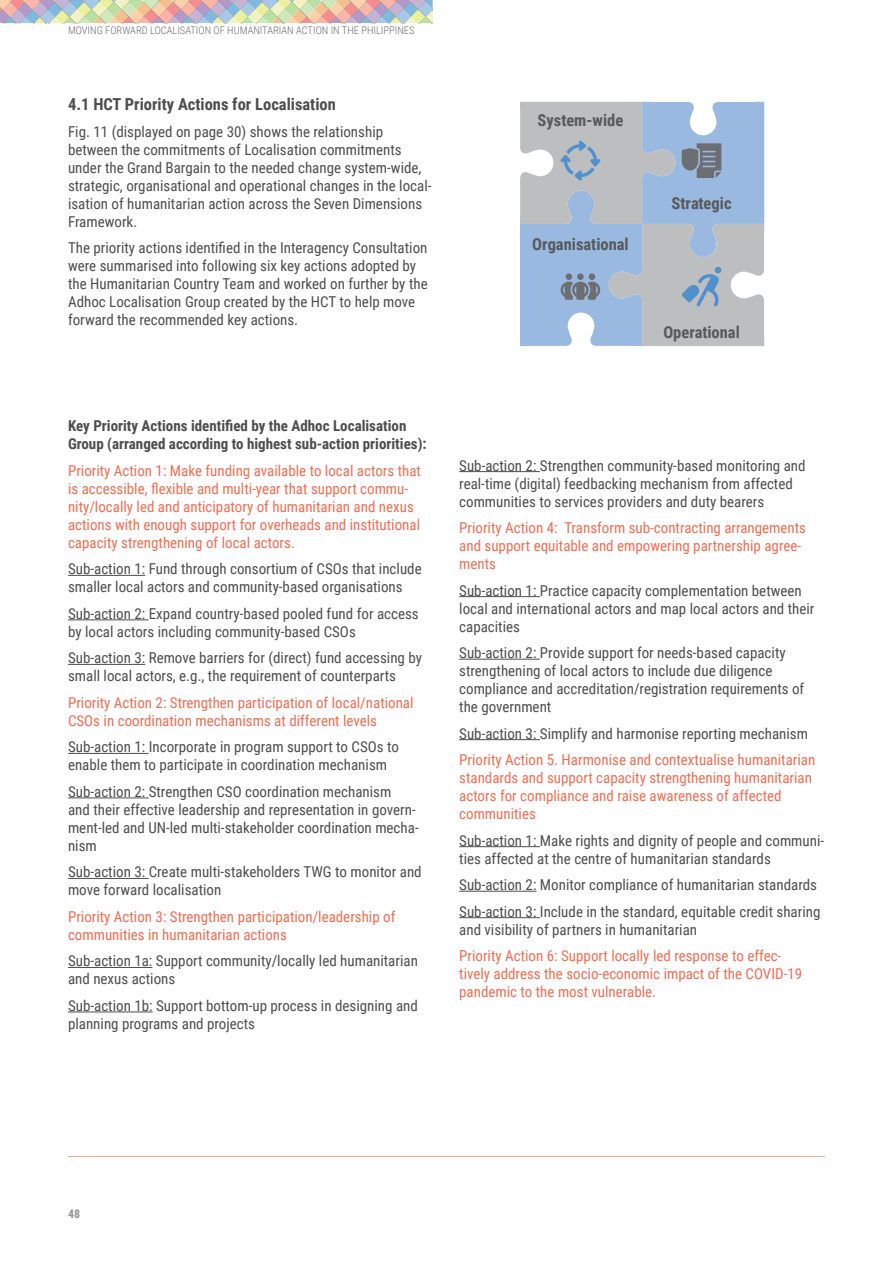
<style>
.page{position:relative;width:893px;height:1263px;background:#fff}
.page>*{position:absolute;margin:0;border:0;box-sizing:border-box;transform-origin:0 0}
.t1{font:700 16.5px "Roboto Condensed";color:#58595b}
.t2{font:700 16.5px "Roboto Condensed";color:#4d4d4f}
.t3{font:15px/18px "Roboto Condensed";color:#4d4d4f}
.t4{font:15px/18px "Roboto Condensed";color:#f36c52}
.t5{font:700 15px/18px "Roboto Condensed";color:#4d4d4f}
.t6{font:700 12px "Roboto Condensed";color:#939598}
.t7{font:300 10.5px "Roboto Condensed";color:#6d6e71}
</style>
<div class="page">
<svg style="left:0;top:0;width:433px;height:23px;background:#cdc2b8"></svg>
<hr style="left:68px;top:1156px;width:757px;height:1px;background:#f8a68c">
<hr style="left:68px;top:575px;width:77px;height:1px;background:#4d4d4f">
<hr style="left:68px;top:619px;width:81px;height:1px;background:#4d4d4f">
<hr style="left:68px;top:664px;width:77px;height:1px;background:#4d4d4f">
<hr style="left:68px;top:753px;width:81px;height:1px;background:#4d4d4f">
<hr style="left:68px;top:797px;width:81px;height:1px;background:#4d4d4f">
<hr style="left:68px;top:878px;width:81px;height:1px;background:#4d4d4f">
<hr style="left:68px;top:967px;width:84px;height:1px;background:#4d4d4f">
<hr style="left:68px;top:1011px;width:85px;height:1px;background:#4d4d4f">
<hr style="left:459px;top:471px;width:81px;height:1px;background:#4d4d4f">
<hr style="left:459px;top:596px;width:81px;height:1px;background:#4d4d4f">
<hr style="left:459px;top:659px;width:81px;height:1px;background:#4d4d4f">
<hr style="left:459px;top:739px;width:81px;height:1px;background:#4d4d4f">
<hr style="left:459px;top:846px;width:81px;height:1px;background:#4d4d4f">
<hr style="left:459px;top:891px;width:77px;height:1px;background:#4d4d4f">
<hr style="left:459px;top:917px;width:81px;height:1px;background:#4d4d4f">
<svg style="left:520px;top:102px;width:244px;height:244px;background:#acbccf"></svg>
<p class="t7" style="left:68px;top:23px;width:348px">MOVING FORWARD LOCALISATION OF HUMANITARIAN ACTION IN THE PHILIPPINES</p>
<p class="t2" style="left:68px;top:93px;width:269px">4.1 HCT Priority Actions for Localisation</p>
<p class="t3" style="left:68px;top:122px;width:365px">Fig. 11 (displayed on page 30) shows the relationship between the commitments of Localisation commitments under the Grand Bargain to the needed change system-wide, strategic, organisational and operational changes in the local&shy;isation of humanitarian action across the Seven Dimensions Framework.</p>
<p class="t3" style="left:68px;top:238px;width:361px">The priority actions identified in the Interagency Consultation were summarised into following six key actions adopted by the Humanitarian Country Team and worked on further by the Adhoc Localisation Group created by the HCT to help move forward the recommended key actions.</p>
<p class="t1" style="left:538px;top:108px;width:87px">System-wide</p>
<p class="t1" style="left:532px;top:232px;width:98px">Organisational</p>
<p class="t1" style="left:672px;top:192px;width:61px">Strategic</p>
<p class="t1" style="left:663px;top:320px;width:78px">Operational</p>
<p class="t5" style="left:68px;top:416px;width:360px">Key Priority Actions identified by the Adhoc Localisation<br>Group (arranged according to highest sub-action priorities):</p>
<p class="t4" style="left:68px;top:461px;width:354px">Priority Action 1: Make funding available to local actors that is accessible, flexible and multi-year that support commu&shy;nity/locally led and anticipatory of humanitarian and nexus actions with enough support for overheads and institutional capacity strengthening of local actors.</p>
<p class="t3" style="left:68px;top:559px;width:355px">Sub-action 1: Fund through consortium of CSOs that include smaller local actors and community-based organisations</p>
<p class="t3" style="left:68px;top:604px;width:352px">Sub-action 2: Expand country-based pooled fund for access by local actors including community-based CSOs</p>
<p class="t3" style="left:68px;top:648px;width:355px">Sub-action 3: Remove barriers for (direct) fund accessing by small local actors, e.g., the requirement of counterparts</p>
<p class="t4" style="left:68px;top:693px;width:347px">Priority Action 2: Strengthen participation of local/national<br>CSOs in coordination mechanisms at different levels</p>
<p class="t3" style="left:68px;top:737px;width:332px">Sub-action 1: Incorporate in program support to CSOs to enable them to participate in coordination mechanism</p>
<p class="t3" style="left:68px;top:782px;width:352px">Sub-action 2: Strengthen CSO coordination mechanism<br>and their effective leadership and representation in govern&shy;ment-led and UN-led multi-stakeholder coordination mecha&shy;nism</p>
<p class="t3" style="left:68px;top:862px;width:355px">Sub-action 3: Create multi-stakeholders TWG to monitor and move forward localisation</p>
<p class="t4" style="left:68px;top:907px;width:329px">Priority Action 3: Strengthen participation/leadership of communities in humanitarian actions</p>
<p class="t3" style="left:68px;top:951px;width:351px">Sub-action 1a: Support community/locally led humanitarian and nexus actions</p>
<p class="t3" style="left:68px;top:996px;width:351px">Sub-action 1b: Support bottom-up process in designing and planning programs and projects</p>
<p class="t3" style="left:459px;top:456px;width:348px">Sub-action 2: Strengthen community-based monitoring and real-time (digital) feedbacking mechanism from affected communities to services providers and duty bearers</p>
<p class="t4" style="left:459px;top:518px;width:348px">Priority Action 4: Transform sub-contracting arrangements and support equitable and empowering partnership agree&shy;ments</p>
<p class="t3" style="left:459px;top:581px;width:357px">Sub-action 1: Practice capacity complementation between local and international actors and map local actors and their capacities</p>
<p class="t3" style="left:459px;top:643px;width:347px">Sub-action 2: Provide support for needs-based capacity strengthening of local actors to include due diligence compliance and accreditation/registration requirements of the government</p>
<p class="t3" style="left:459px;top:724px;width:350px">Sub-action 3: Simplify and harmonise reporting mechanism</p>
<p class="t4" style="left:459px;top:750px;width:358px">Priority Action 5. Harmonise and contextualise humanitarian standards and support capacity strengthening humanitarian actors for compliance and raise awareness of affected communities</p>
<p class="t3" style="left:459px;top:831px;width:366px">Sub-action 1: Make rights and dignity of people and communi&shy;ties affected at the centre of humanitarian standards</p>
<p class="t3" style="left:459px;top:871px;width:363px;line-height:26.5px">Sub-action 2: Monitor compliance of humanitarian standards<br>Sub-action 3: Include in the standard, equitable credit sharing</p>
<p class="t3" style="left:459px;top:920px;width:239px">and visibility of partners in humanitarian</p>
<p class="t4" style="left:459px;top:946px;width:344px">Priority Action 6: Support locally led response to effec&shy;tively address the socio-economic impact of the COVID-19 pandemic to the most vulnerable.</p>
<p class="t6" style="left:68px;top:1205px;width:14px">48</p>
</div>
